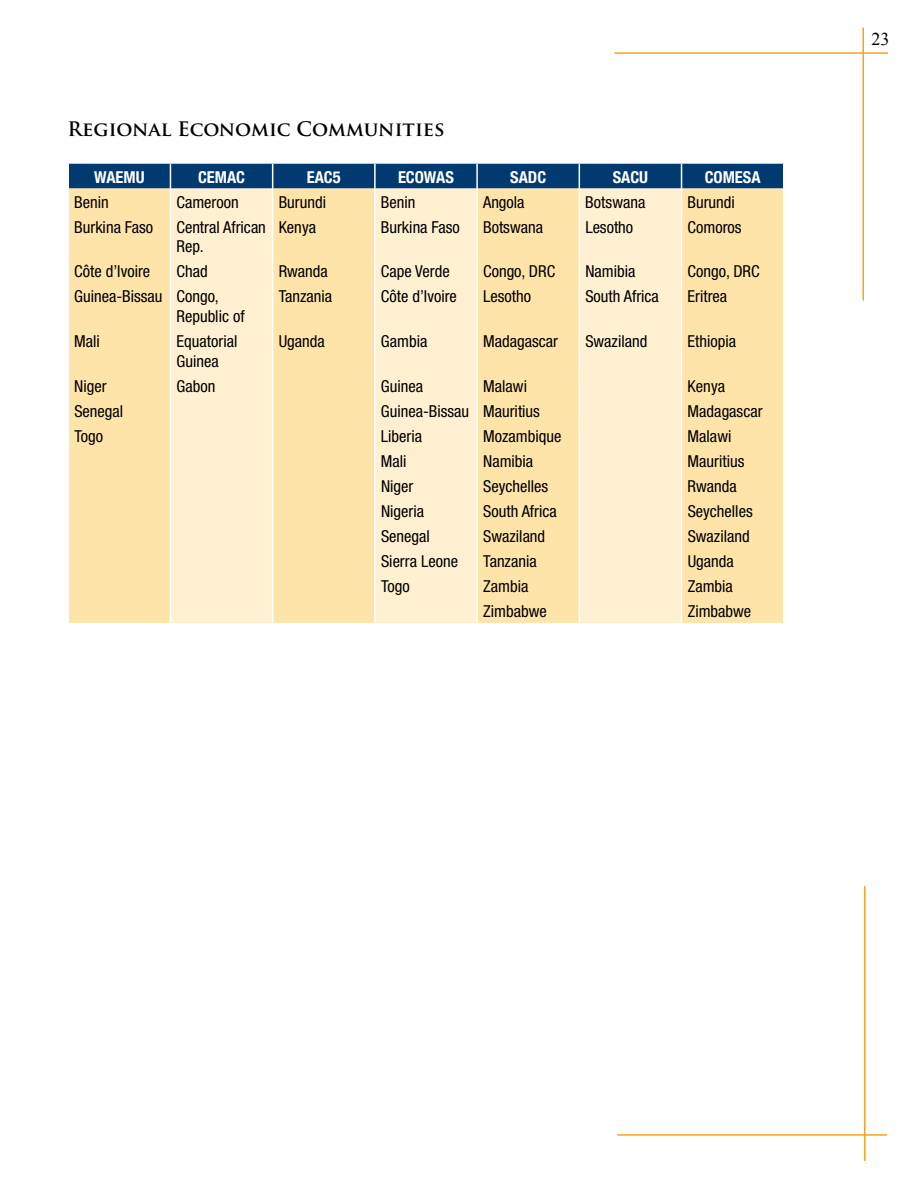
<style>
.page{position:relative;width:918px;height:1188px;background:#fff}
.page>*{position:absolute;margin:0;border:0;box-sizing:border-box;transform-origin:0 0}
.t1{font:700 19.5px "Trajan Pro";color:#000}
.t2{font:18px "Times New Roman";color:#000}
.t3{font:condensed 16.5px/19.8px "Helvetica Neue";color:#000}
.t4{font:700 condensed 16.5px "Helvetica Neue";color:#fff}
</style>
<div class="page">
<hr style="left:614px;top:52px;width:274px;height:2px;background:#faa21b">
<hr style="left:862px;top:28px;width:2px;height:273px;background:#faa21b">
<hr style="left:864px;top:886px;width:2px;height:275px;background:#faa21b">
<hr style="left:617px;top:1134px;width:270px;height:2px;background:#faa21b">
<div style="left:69px;top:214px;width:714px;height:409px;background:#ffe4aa"></div>
<svg style="left:171px;top:214px;width:510px;height:409px;background:#ffebc2"></svg>
<svg style="left:68px;top:164px;width:716px;height:50px;background:#859598"></svg>
<hr style="left:170px;top:214px;width:1px;height:44px;background:#fff">
<hr style="left:272px;top:214px;width:1px;height:44px;background:#fff">
<hr style="left:374px;top:214px;width:2px;height:44px;background:#fff">
<hr style="left:476px;top:214px;width:2px;height:44px;background:#fff">
<hr style="left:579px;top:214px;width:1px;height:44px;background:#fff">
<hr style="left:681px;top:214px;width:1px;height:44px;background:#fff">
<svg style="left:170px;top:258px;width:1px;height:25px"></svg>
<svg style="left:272px;top:258px;width:1px;height:25px"></svg>
<hr style="left:374px;top:258px;width:2px;height:25px;background:#fff">
<hr style="left:476px;top:258px;width:2px;height:25px;background:#fff">
<svg style="left:579px;top:258px;width:1px;height:25px"></svg>
<svg style="left:681px;top:258px;width:1px;height:25px"></svg>
<hr style="left:170px;top:283px;width:1px;height:45px;background:#fff">
<hr style="left:272px;top:283px;width:1px;height:45px;background:#fff">
<hr style="left:374px;top:283px;width:2px;height:45px;background:#fff">
<hr style="left:476px;top:283px;width:2px;height:45px;background:#fff">
<hr style="left:579px;top:283px;width:1px;height:45px;background:#fff">
<hr style="left:681px;top:283px;width:1px;height:45px;background:#fff">
<hr style="left:170px;top:328px;width:1px;height:45px;background:#fff">
<hr style="left:272px;top:328px;width:1px;height:45px;background:#fff">
<hr style="left:374px;top:328px;width:2px;height:45px;background:#fff">
<hr style="left:476px;top:328px;width:2px;height:45px;background:#fff">
<hr style="left:579px;top:328px;width:1px;height:45px;background:#fff">
<hr style="left:681px;top:328px;width:1px;height:45px;background:#fff">
<hr style="left:374px;top:373px;width:2px;height:25px;background:#fff">
<hr style="left:476px;top:373px;width:2px;height:25px;background:#fff">
<hr style="left:374px;top:398px;width:2px;height:25px;background:#fff">
<hr style="left:476px;top:398px;width:2px;height:25px;background:#fff">
<hr style="left:374px;top:423px;width:2px;height:25px;background:#fff">
<hr style="left:476px;top:423px;width:2px;height:25px;background:#fff">
<hr style="left:374px;top:448px;width:2px;height:25px;background:#fff">
<hr style="left:476px;top:448px;width:2px;height:25px;background:#fff">
<hr style="left:374px;top:473px;width:2px;height:25px;background:#fff">
<hr style="left:476px;top:473px;width:2px;height:25px;background:#fff">
<hr style="left:374px;top:498px;width:2px;height:25px;background:#fff">
<hr style="left:476px;top:498px;width:2px;height:25px;background:#fff">
<hr style="left:374px;top:523px;width:2px;height:25px;background:#fff">
<hr style="left:476px;top:523px;width:2px;height:25px;background:#fff">
<hr style="left:374px;top:548px;width:2px;height:25px;background:#fff">
<hr style="left:476px;top:548px;width:2px;height:25px;background:#fff">
<hr style="left:374px;top:573px;width:2px;height:25px;background:#fff">
<hr style="left:476px;top:573px;width:2px;height:25px;background:#fff">
<svg style="left:170px;top:373px;width:1px;height:250px"></svg>
<svg style="left:272px;top:373px;width:1px;height:250px"></svg>
<hr style="left:374px;top:598px;width:2px;height:25px;background:#fff">
<hr style="left:476px;top:598px;width:2px;height:25px;background:#fff">
<svg style="left:579px;top:373px;width:1px;height:250px"></svg>
<svg style="left:681px;top:373px;width:1px;height:250px"></svg>
<p class="t1" style="left:68px;top:117px;width:379px">Regional Economic Communities</p>
<p class="t4" style="left:94px;top:167px;width:52px">WAEMU</p>
<p class="t4" style="left:198px;top:167px;width:49px">CEMAC</p>
<p class="t4" style="left:307px;top:167px;width:35px">EAC5</p>
<p class="t4" style="left:398px;top:167px;width:57px">ECOWAS</p>
<p class="t4" style="left:510px;top:167px;width:38px">SADC</p>
<p class="t4" style="left:613px;top:167px;width:37px">SACU</p>
<p class="t4" style="left:705px;top:167px;width:57px">COMESA</p>
<p class="t3" style="left:74px;top:192px;width:36px">Benin</p>
<p class="t3" style="left:176px;top:192px;width:64px">Cameroon</p>
<p class="t3" style="left:279px;top:192px;width:49px">Burundi</p>
<p class="t3" style="left:381px;top:192px;width:36px">Benin</p>
<p class="t3" style="left:483px;top:192px;width:43px">Angola</p>
<p class="t3" style="left:585px;top:192px;width:62px">Botswana</p>
<p class="t3" style="left:688px;top:192px;width:49px">Burundi</p>
<p class="t3" style="left:74px;top:217px;width:81px">Burkina Faso</p>
<p class="t3" style="left:176px;top:217px;width:91px">Central African<br>Rep.</p>
<p class="t3" style="left:279px;top:217px;width:39px">Kenya</p>
<p class="t3" style="left:381px;top:217px;width:81px">Burkina Faso</p>
<p class="t3" style="left:483px;top:217px;width:62px">Botswana</p>
<p class="t3" style="left:585px;top:217px;width:49px">Lesotho</p>
<p class="t3" style="left:688px;top:217px;width:56px">Comoros</p>
<p class="t3" style="left:74px;top:261px;width:78px">Côte d’Ivoire</p>
<p class="t3" style="left:176px;top:261px;width:33px">Chad</p>
<p class="t3" style="left:279px;top:261px;width:51px">Rwanda</p>
<p class="t3" style="left:381px;top:261px;width:70px">Cape Verde</p>
<p class="t3" style="left:483px;top:261px;width:74px">Congo, DRC</p>
<p class="t3" style="left:585px;top:261px;width:52px">Namibia</p>
<p class="t3" style="left:688px;top:261px;width:74px">Congo, DRC</p>
<p class="t3" style="left:177px;top:286px;width:70px;text-indent:-102px">Guinea-Bissau Congo,<br>Republic of</p>
<p class="t3" style="left:279px;top:286px;width:55px">Tanzania</p>
<p class="t3" style="left:381px;top:286px;width:78px">Côte d’Ivoire</p>
<p class="t3" style="left:483px;top:286px;width:49px">Lesotho</p>
<p class="t3" style="left:585px;top:286px;width:75px">South Africa</p>
<p class="t3" style="left:688px;top:286px;width:41px">Eritrea</p>
<p class="t3" style="left:74px;top:331px;width:27px">Mali</p>
<p class="t3" style="left:177px;top:331px;width:62px">Equatorial<br>Guinea</p>
<p class="t3" style="left:279px;top:331px;width:48px">Uganda</p>
<p class="t3" style="left:381px;top:331px;width:48px">Gambia</p>
<p class="t3" style="left:483px;top:331px;width:76px">Madagascar</p>
<p class="t3" style="left:585px;top:331px;width:64px">Swaziland</p>
<p class="t3" style="left:688px;top:331px;width:50px">Ethiopia</p>
<p class="t3" style="left:74px;top:376px;width:34px">Niger</p>
<p class="t3" style="left:177px;top:376px;width:40px">Gabon</p>
<p class="t3" style="left:381px;top:376px;width:44px">Guinea</p>
<p class="t3" style="left:483px;top:376px;width:45px">Malawi</p>
<p class="t3" style="left:688px;top:376px;width:39px">Kenya</p>
<p class="t3" style="left:74px;top:401px;width:50px">Senegal</p>
<p class="t3" style="left:381px;top:401px;width:161px">Guinea-Bissau Mauritius</p>
<p class="t3" style="left:688px;top:401px;width:76px">Madagascar</p>
<p class="t3" style="left:74px;top:426px;width:30px">Togo</p>
<p class="t3" style="left:381px;top:426px;width:43px">Liberia</p>
<p class="t3" style="left:483px;top:426px;width:80px">Mozambique</p>
<p class="t3" style="left:688px;top:426px;width:45px">Malawi</p>
<p class="t3" style="left:381px;top:451px;width:27px">Mali</p>
<p class="t3" style="left:483px;top:451px;width:52px">Namibia</p>
<p class="t3" style="left:688px;top:451px;width:58px">Mauritius</p>
<p class="t3" style="left:381px;top:476px;width:34px">Niger</p>
<p class="t3" style="left:483px;top:476px;width:67px">Seychelles</p>
<p class="t3" style="left:688px;top:476px;width:51px">Rwanda</p>
<p class="t3" style="left:381px;top:501px;width:45px">Nigeria</p>
<p class="t3" style="left:483px;top:501px;width:75px">South Africa</p>
<p class="t3" style="left:688px;top:501px;width:67px">Seychelles</p>
<p class="t3" style="left:381px;top:526px;width:50px">Senegal</p>
<p class="t3" style="left:483px;top:526px;width:64px">Swaziland</p>
<p class="t3" style="left:688px;top:526px;width:64px">Swaziland</p>
<p class="t3" style="left:381px;top:551px;width:78px">Sierra Leone</p>
<p class="t3" style="left:483px;top:551px;width:55px">Tanzania</p>
<p class="t3" style="left:688px;top:551px;width:48px">Uganda</p>
<p class="t3" style="left:381px;top:576px;width:30px">Togo</p>
<p class="t3" style="left:483px;top:576px;width:47px">Zambia</p>
<p class="t3" style="left:688px;top:576px;width:47px">Zambia</p>
<p class="t3" style="left:483px;top:601px;width:65px">Zimbabwe</p>
<p class="t3" style="left:688px;top:601px;width:65px">Zimbabwe</p>
<p class="t2" style="left:872px;top:27px;width:19px">23</p>
</div>
